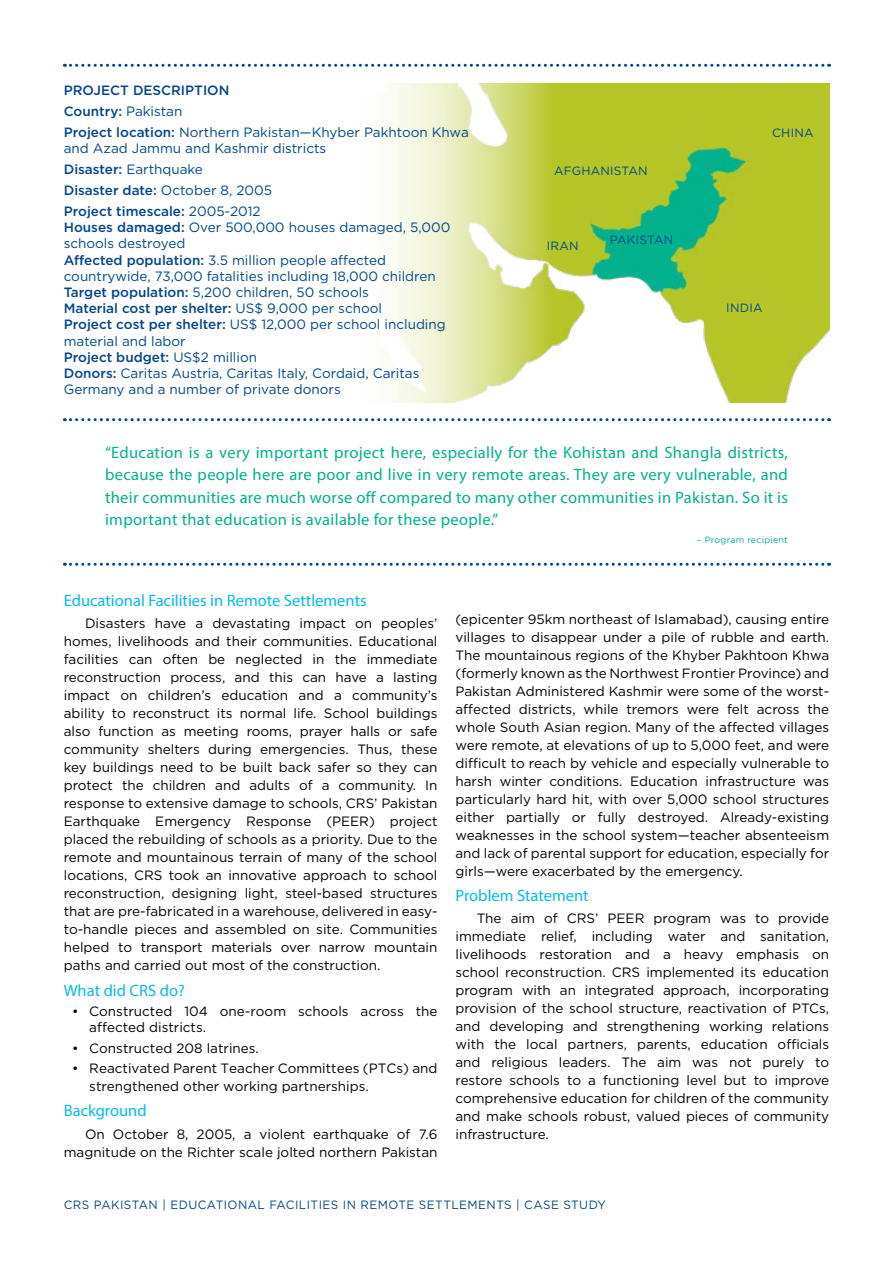
<style>
.page{position:relative;width:893px;height:1263px;background:#fff}
.page>*{position:absolute;margin:0;border:0;box-sizing:border-box;transform-origin:0 0}
.t1{font:16.5px/22.5px "Myriad Pro";letter-spacing:.02em;color:#00b18f;text-align:justify}
.t2{font:16.5px "Myriad Pro";color:#05bce7}
.t3{font:13.5px/18px "Gotham";color:#000;text-align:justify}
.t4{font:13.5px/16.2px "Gotham";color:#00468b}
.t5{font:12px "Gotham";letter-spacing:.04em;color:#00468b}
.t6{font:12px "Gotham";letter-spacing:.02em;color:#00468b}
.t7{font:9px "Gotham";letter-spacing:.02em;color:#00b18f}
.s1{font-weight:500}
</style>
<div class="page">
<img style="left:551px;top:84px;width:278px;height:318px">
<svg style="left:389px;top:83px;width:162px;height:320px"></svg>
<svg style="left:64px;top:64px;width:766px;height:3px"></svg>
<svg style="left:64px;top:418px;width:766px;height:3px"></svg>
<svg style="left:64px;top:563px;width:766px;height:3px"></svg>
<p class="t4" style="left:64px;top:79px;width:406px;line-height:21px"><span class="s1">PROJECT DESCRIPTION<br>Country:</span> Pakistan<br><span class="s1">Project location:</span> Northern Pakistan—Khyber Pakhtoon Khwa</p>
<p class="t4" style="left:64px;top:137px;width:264px;line-height:21px">and Azad Jammu and Kashmir districts<br><span class="s1">Disaster:</span> Earthquake<br><span class="s1">Disaster date:</span> October 8, 2005<br><span class="s1">Project timescale:</span> 2005-2012</p>
<p class="t4" style="left:64px;top:219px;width:388px"><span class="s1">Houses damaged:</span> Over 500,000 houses damaged, 5,000 schools destroyed<br><span class="s1">Affected population:</span> 3.5 million people affected countrywide, 73,000 fatalities including 18,000 children <span class="s1">Target population:</span> 5,200 children, 50 schools<br><span class="s1">Material cost per shelter:</span> US$ 9,000 per school<br><span class="s1">Project cost per shelter:</span> US$ 12,000 per school including material and labor<br><span class="s1">Project budget:</span> US$2 million<br><span class="s1">Donors:</span> Caritas Austria, Caritas Italy, Cordaid, Caritas Germany and a number of private donors</p>
<p class="t6" style="left:554px;top:163px;width:95px">AFGHANISTAN</p>
<p class="t5" style="left:547px;top:238px;width:33px">IRAN</p>
<p class="t6" style="left:610px;top:232px;width:65px">PAKISTAN</p>
<p class="t5" style="left:772px;top:125px;width:43px">CHINA</p>
<p class="t5" style="left:726px;top:300px;width:38px">INDIA</p>
<p class="t1" style="left:105px;top:440px;width:684px">“Education is a very important project here, especially for the Kohistan and Shangla districts, because the people here are poor and live in very remote areas. They are very vulnerable, and their communities are much worse off compared to many other communities in Pakistan. So it is important that education is available for these people.”</p>
<p class="t7" style="left:697px;top:534px;width:92px">– Program recipient</p>
<p class="t2" style="left:64px;top:590px;width:304px">Educational Facilities in Remote Settlements</p>
<p class="t3" style="left:64px;top:614px;width:375px;text-indent:21px">Disasters have a devastating impact on peoples’ homes, livelihoods and their communities. Educational facilities can often be neglected in the immediate reconstruction process, and this can have a lasting impact on children’s education and a community’s ability to reconstruct its normal life. School buildings also function as meeting rooms, prayer halls or safe community shelters during emergencies. Thus, these key buildings need to be built back safer so they can protect the children and adults of a community. In response to extensive damage to schools, CRS’ Pakistan Earthquake Emergency Response (PEER) project placed the rebuilding of schools as a priority. Due to the remote and mountainous terrain of many of the school locations, CRS took an innovative approach to school reconstruction, designing light, steel-based structures that are pre-fabricated in a warehouse, delivered in easy&shy;to-handle pieces and assembled on site. Communities helped to transport materials over narrow mountain paths and carried out most of the construction.</p>
<p class="t2" style="left:64px;top:980px;width:122px">What did CRS do?</p>
<p class="t3" style="left:89px;top:1003px;width:350px;line-height:16.2px;text-indent:-17px">• Constructed 104 one-room schools across the affected districts.</p>
<p class="t3" style="left:72px;top:1038px;width:188px">• Constructed 208 latrines.</p>
<p class="t3" style="left:89px;top:1059px;width:350px;text-indent:-17px">• Reactivated Parent Teacher Committees (PTCs) and strengthened other working partnerships.</p>
<p class="t2" style="left:64px;top:1101px;width:84px">Background</p>
<p class="t3" style="left:64px;top:1124px;width:375px;text-align:right">On October 8, 2005, a violent earthquake of 7.6 magnitude on the Richter scale jolted northern Pakistan</p>
<p class="t3" style="left:455px;top:610px;width:375px">(epicenter 95km northeast of Islamabad), causing entire villages to disappear under a pile of rubble and earth.<br>The mountainous regions of the Khyber Pakhtoon Khwa (formerly known as the Northwest Frontier Province) and Pakistan Administered Kashmir were some of the worst&shy;affected districts, while tremors were felt across the whole South Asian region. Many of the affected villages were remote, at elevations of up to 5,000 feet, and were difficult to reach by vehicle and especially vulnerable to harsh winter conditions. Education infrastructure was particularly hard hit, with over 5,000 school structures either partially or fully destroyed. Already-existing weaknesses in the school system—teacher absenteeism and lack of parental support for education, especially for girls—were exacerbated by the emergency.</p>
<p class="t2" style="left:455px;top:885px;width:135px">Problem Statement</p>
<p class="t3" style="left:455px;top:909px;width:375px;text-indent:21px">The aim of CRS’ PEER program was to provide immediate relief, including water and sanitation, livelihoods restoration and a heavy emphasis on school reconstruction. CRS implemented its education program with an integrated approach, incorporating provision of the school structure, reactivation of PTCs, and developing and strengthening working relations with the local partners, parents, education officials and religious leaders. The aim was not purely to restore schools to a functioning level but to improve comprehensive education for children of the community and make schools robust, valued pieces of community infrastructure.</p>
<p class="t5" style="left:64px;top:1197px;width:544px">CRS PAKISTAN | EDUCATIONAL FACILITIES IN REMOTE SETTLEMENTS | CASE STUDY</p>
</div>
